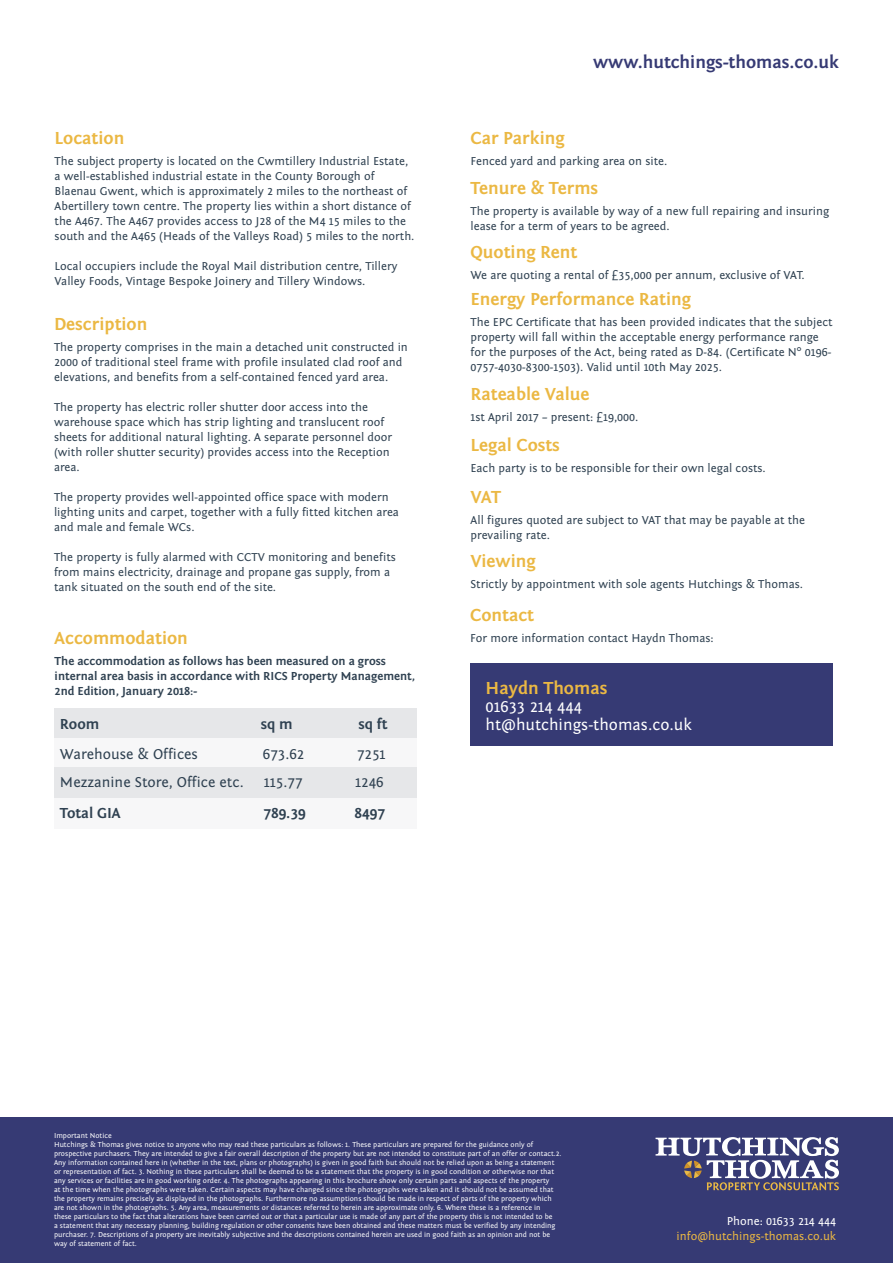
<style>
.page{position:relative;width:893px;height:1263px;background:#fff}
.page>*{position:absolute;margin:0;border:0;box-sizing:border-box;transform-origin:0 0}
.t1{font:700 18px "Fontin Sans";color:#ebb843}
.t2{font:700 18px "Fontin Sans";color:#363a74}
.t3{font:16.5px "Fontin Sans";color:#fff}
.t4{font:15px "Fontin Sans";color:#2f4151}
.t5{font:700 15px "Fontin Sans";color:#2f4151}
.t6{font:12px/15px "Fontin Sans";color:#2f4151}
.t7{font:700 12px/15px "Fontin Sans";color:#2f4151}
.t8{font:12px "Fontin Sans";color:#ebb843}
.t9{font:12px "Fontin Sans";color:#fff}
.t10{font:7.5px/9px "Fontin Sans";color:#fff}
</style>
<div class="page">
<div style="left:0;top:1118px;width:893px;height:145px;background:#363a74"></div>
<div style="left:54px;top:709px;width:363px;height:30px;background:#e6e7e9"></div>
<div style="left:54px;top:739px;width:363px;height:30px;background:#f7f7f8"></div>
<div style="left:54px;top:767px;width:363px;height:30px;background:#e6e7e9"></div>
<div style="left:54px;top:798px;width:362px;height:30px;background:#f7f7f8"></div>
<div style="left:470px;top:664px;width:363px;height:82px;background:#363a74"></div>
<svg style="left:656px;top:1137px;width:183px;height:53px"></svg>
<p class="t1" style="left:55px;top:128px;width:71px">Location</p>
<p class="t6" style="left:55px;top:154px;width:361px">The subject property is located on the Cwmtillery Industrial Estate, a well-established industrial estate in the County Borough of Blaenau Gwent, which is approximately 2 miles to the northeast of Abertillery town centre. The property lies within a short distance of the A467. The A467 provides access to J28 of the M4 15 miles to the south and the A465 (Heads of the Valleys Road) 5 miles to the north.</p>
<p class="t6" style="left:55px;top:259px;width:344px">Local occupiers include the Royal Mail distribution centre, Tillery<br>Valley Foods, Vintage Bespoke Joinery and Tillery Windows.</p>
<p class="t1" style="left:54px;top:314px;width:95px">Description</p>
<p class="t6" style="left:54px;top:339px;width:355px">The property comprises in the main a detached unit constructed in<br>2000 of traditional steel frame with profile insulated clad roof and elevations, and benefits from a self-contained fenced yard area.</p>
<p class="t6" style="left:54px;top:399px;width:340px">The property has electric roller shutter door access into the warehouse space which has strip lighting and translucent roof sheets for additional natural lighting. A separate personnel door (with roller shutter security) provides access into the Reception area.</p>
<p class="t6" style="left:54px;top:489px;width:346px">The property provides well-appointed office space with modern lighting units and carpet, together with a fully fitted kitchen area and male and female WCs.</p>
<p class="t6" style="left:54px;top:549px;width:343px">The property is fully alarmed with CCTV monitoring and benefits from mains electricity, drainage and propane gas supply, from a tank situated on the south end of the site.</p>
<p class="t1" style="left:55px;top:629px;width:135px">Accommodation</p>
<p class="t7" style="left:55px;top:654px;width:362px">The accommodation as follows has been measured on a gross internal area basis in accordance with RICS Property Management,<br>2nd Edition, January 2018:-</p>
<p class="t5" style="left:60px;top:716px;width:41px">Room</p>
<p class="t5" style="left:261px;top:716px;width:33px">sq m</p>
<p class="t5" style="left:358px;top:716px;width:31px">sq ft</p>
<p class="t4" style="left:60px;top:746px;width:140px">Warehouse &amp; Offices</p>
<p class="t4" style="left:263px;top:746px;width:43px">673.62</p>
<p class="t4" style="left:357px;top:746px;width:30px">7251</p>
<p class="t4" style="left:60px;top:774px;width:185px">Mezzanine Store, Office etc.</p>
<p class="t4" style="left:264px;top:774px;width:40px">115.77</p>
<p class="t4" style="left:355px;top:774px;width:30px">1246</p>
<p class="t5" style="left:60px;top:805px;width:62px">Total GIA</p>
<p class="t5" style="left:263px;top:805px;width:44px">789.39</p>
<p class="t5" style="left:355px;top:805px;width:32px">8497</p>
<p class="t2" style="left:593px;top:52px;width:247px">www.hutchings-thomas.co.uk</p>
<p class="t1" style="left:470px;top:128px;width:96px">Car Parking</p>
<p class="t6" style="left:470px;top:154px;width:198px">Fenced yard and parking area on site.</p>
<p class="t1" style="left:470px;top:178px;width:129px">Tenure &amp; Terms</p>
<p class="t6" style="left:470px;top:203px;width:360px">The property is available by way of a new full repairing and insuring lease for a term of years to be agreed.</p>
<p class="t1" style="left:470px;top:242px;width:108px">Quoting Rent</p>
<p class="t6" style="left:470px;top:268px;width:336px">We are quoting a rental of £35,000 per annum, exclusive of VAT.</p>
<p class="t1" style="left:470px;top:289px;width:222px">Energy Performance Rating</p>
<p class="t6" style="left:470px;top:315px;width:363px">The EPC Certificate that has been provided indicates that the subject property will fall within the acceptable energy performance range for the purposes of the Act, being rated as D-84. (Certificate N° 0196- 0757-4030-8300-1503). Valid until 10th May 2025.</p>
<p class="t1" style="left:470px;top:384px;width:121px">Rateable Value</p>
<p class="t6" style="left:470px;top:410px;width:169px">1st April 2017 – present: £19,000.</p>
<p class="t1" style="left:470px;top:435px;width:91px">Legal Costs</p>
<p class="t6" style="left:470px;top:461px;width:297px">Each party is to be responsible for their own legal costs.</p>
<p class="t1" style="left:470px;top:487px;width:32px">VAT</p>
<p class="t6" style="left:470px;top:512px;width:336px">All figures quoted are subject to VAT that may be payable at the prevailing rate.</p>
<p class="t1" style="left:470px;top:552px;width:67px">Viewing</p>
<p class="t6" style="left:470px;top:577px;width:334px">Strictly by appointment with sole agents Hutchings &amp; Thomas.</p>
<p class="t1" style="left:470px;top:605px;width:65px">Contact</p>
<p class="t6" style="left:470px;top:630px;width:245px">For more information contact Haydn Thomas:</p>
<p class="t1" style="left:486px;top:678px;width:123px">Haydn Thomas</p>
<p class="t3" style="left:486px;top:697px;width:98px">01633 214 444</p>
<p class="t3" style="left:486px;top:715px;width:208px">ht@hutchings-thomas.co.uk</p>
<p class="t10" style="left:54px;top:1131px;width:59px">Important Notice</p>
<p class="t10" style="left:54px;top:1140px;width:509px">Hutchings &amp; Thomas gives notice to anyone who may read these particulars as follows: 1. These particulars are prepared for the guidance only of prospective purchasers. They are intended to give a fair overall description of the property but are not intended to constitute part of an offer or contact.2.<br>Any information contained here in (whether in the text, plans or photographs) is given in good faith but should not be relied upon as being a statement or representation of fact. 3. Nothing in these particulars shall be deemed to be a statement that the property is in good condition or otherwise nor that any services or facilities are in good working order. 4. The photographs appearing in this brochure show only certain parts and aspects of the property<br>at the time when the photographs were taken. Certain aspects may have changed since the photographs were taken and it should not be assumed that the property remains precisely as displayed in the photographs. Furthermore no assumptions should be made in respect of parts of the property which are not shown in the photographs. 5. Any area, measurements or distances referred to herein are approximate only. 6. Where these is a reference in<br>these particulars to the fact that alterations have been carried out or that a particular use is made of any part of the property this is not intended to be<br>a statement that any necessary planning, building regulation or other consents have been obtained and these matters must be verified by any intending purchaser. 7. Descriptions of a property are inevitably subjective and the descriptions contained herein are used in good faith as an opinion and not be way of statement of fact.</p>
<p class="t9" style="left:727px;top:1215px;width:111px">Phone: 01633 214 444</p>
<p class="t8" style="left:677px;top:1230px;width:161px">info@hutchings-thomas.co.uk</p>
</div>
